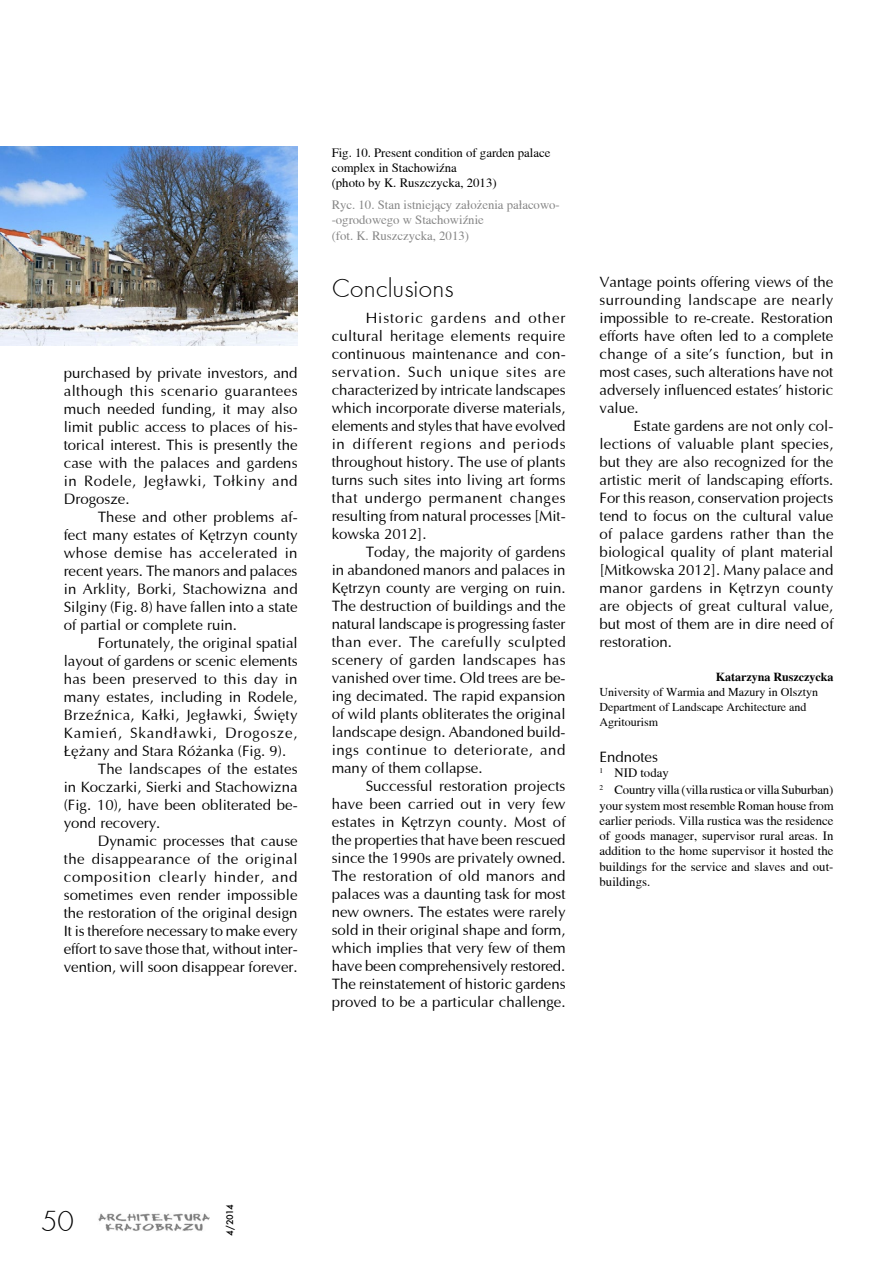
<style>
.page{position:relative;width:893px;height:1263px;background:#fff}
.page>*{position:absolute;margin:0;border:0;box-sizing:border-box;transform-origin:0 0}
.t1{font:30px "Futura TEE Ligh";color:#000}
.t2{font:27px "Futura TEE Ligh";color:#000}
.t3{font:15px/18px "Ottawa";color:#000;text-align:justify}
.t4{font:15px "Ottawa";letter-spacing:.02em;color:#000}
.t5{font:15px "Ottawa";letter-spacing:.03em;color:#000}
.t6{font:15px "Ottawa";letter-spacing:.05em;color:#000}
.t7{font:15px "Ottawa";letter-spacing:.055em;color:#000}
.t8{font:12.75px/15.3px "Toronto";color:#000}
.t9{font:12.75px/15.3px "Toronto";color:#878787}
.t10{font:12px/15px "Toronto";color:#000}
.t11{font:700 12px "Toronto";color:#000}
.t12{font:500 10.05px "Futura TEE";color:#000}
</style>
<div class="page">
<img style="left:98px;top:1213px;width:111px;height:18px">
<img style="left:0;top:147px;width:298px;height:198px">
<p class="t3" style="left:64px;top:364px;width:235px">purchased by private investors, and although this scenario guarantees much needed funding, it may also limit public access to places of his&shy;torical interest. This is presently the case with the palaces and gardens in Rodele, Jegławki, Tołkiny and Drogosze.</p>
<p class="t3" style="left:64px;top:508px;width:236px;text-indent:34px">These and other problems af&shy;fect many estates of Kętrzyn county whose demise has accelerated in recent years. The manors and palaces in Arklity, Borki, Stachowizna and Silginy (Fig. 8) have fallen into a state of partial or complete ruin.</p>
<p class="t3" style="left:98px;top:634px;width:201px">Fortunately, the original spatial</p>
<p class="t3" style="left:64px;top:652px;width:235px">layout of gardens or scenic elements</p>
<p class="t4" style="left:64px;top:670px;width:235px">has been preserved to this day in</p>
<p class="t3" style="left:64px;top:688px;width:235px">many estates, including in Rodele,</p>
<p class="t4" style="left:64px;top:706px;width:235px">Brzeźnica, Kałki, Jegławki, Święty</p>
<p class="t7" style="left:64px;top:724px;width:235px">Kamień, Skandławki, Drogosze,</p>
<p class="t3" style="left:64px;top:742px;width:224px">Łężany and Stara Różanka (Fig. 9).</p>
<p class="t3" style="left:98px;top:760px;width:201px">The landscapes of the estates</p>
<p class="t3" style="left:64px;top:778px;width:235px">in Koczarki, Sierki and Stachowizna</p>
<p class="t3" style="left:64px;top:796px;width:235px">(Fig. 10), have been obliterated be-</p>
<p class="t3" style="left:64px;top:814px;width:98px">yond recovery.</p>
<p class="t3" style="left:98px;top:832px;width:201px">Dynamic processes that cause</p>
<p class="t5" style="left:64px;top:850px;width:235px">the disappearance of the original</p>
<p class="t6" style="left:64px;top:868px;width:235px">composition clearly hinder, and</p>
<p class="t3" style="left:64px;top:886px;width:235px">sometimes even render impossible</p>
<p class="t3" style="left:64px;top:904px;width:235px">the restoration of the original design</p>
<p class="t3" style="left:64px;top:922px;width:235px">It is therefore necessary to make every</p>
<p class="t3" style="left:64px;top:940px;width:235px">effort to save those that, without inter-</p>
<p class="t3" style="left:64px;top:958px;width:235px">vention, will soon disappear forever.</p>
<p class="t8" style="left:332px;top:145px;width:220px">Fig. 10. Present condition of garden palace complex in Stachowiźna<br>(photo by K. Ruszczycka, 2013)</p>
<p class="t9" style="left:332px;top:197px;width:230px">Ryc. 10. Stan istniejący założenia pałacowo--ogrodowego w Stachowiźnie<br>(fot. K. Ruszczycka, 2013)</p>
<h2 class="t2" style="left:332px;top:272px;width:123px">Conclusions</h2>
<p class="t3" style="left:332px;top:309px;width:236px;text-indent:34px">Historic gardens and other cultural heritage elements require continuous maintenance and con&shy;servation. Such unique sites are characterized by intricate landscapes which incorporate diverse materials, elements and styles that have evolved in different regions and periods throughout history. The use of plants turns such sites into living art forms that undergo permanent changes resulting from natural processes [Mit&shy;kowska 2012].</p>
<p class="t3" style="left:332px;top:543px;width:236px;text-indent:34px">Today, the majority of gardens in abandoned manors and palaces in Kętrzyn county are verging on ruin.<br>The destruction of buildings and the natural landscape is progressing faster than ever. The carefully sculpted scenery of garden landscapes has vanished over time. Old trees are be&shy;ing decimated. The rapid expansion of wild plants obliterates the original landscape design. Abandoned build&shy;ings continue to deteriorate, and many of them collapse.</p>
<p class="t3" style="left:332px;top:777px;width:235px;text-indent:34px">Successful restoration projects have been carried out in very few estates in Kętrzyn county. Most of the properties that have been rescued since the 1990s are privately owned.<br>The restoration of old manors and palaces was a daunting task for most new owners. The estates were rarely sold in their original shape and form, which implies that very few of them have been comprehensively restored.<br>The reinstatement of historic gardens proved to be a particular challenge.</p>
<p class="t3" style="left:600px;top:273px;width:235px">Vantage points offering views of the surrounding landscape are nearly impossible to re-create. Restoration efforts have often led to a complete change of a site’s function, but in most cases, such alterations have not adversely influenced estates’ historic value.</p>
<p class="t3" style="left:600px;top:417px;width:235px;text-indent:34px">Estate gardens are not only col&shy;lections of valuable plant species, but they are also recognized for the artistic merit of landscaping efforts.<br>For this reason, conservation projects tend to focus on the cultural value of palace gardens rather than the biological quality of plant material [Mitkowska 2012]. Many palace and manor gardens in Kętrzyn county are objects of great cultural value, but most of them are in dire need of restoration.</p>
<p class="t11" style="left:716px;top:669px;width:119px">Katarzyna Ruszczycka</p>
<p class="t10" style="left:600px;top:684px;width:220px">University of Warmia and Mazury in Olsztyn<br>Department of Landscape Architecture and<br>Agritourism</p>
<p class="t3" style="left:600px;top:747px;width:60px">Endnotes</p>
<p class="t8" style="left:600px;top:764px;width:235px;line-height:17.4px"><sup>1</sup> NID today<br><sup>2</sup> Country villa (villa rustica or villa Suburban)</p>
<p class="t8" style="left:600px;top:797px;width:236px;text-align:justify">your system most resemble Roman house from earlier periods. Villa rustica was the residence of goods manager, supervisor rural areas. In addition to the home supervisor it hosted the buildings for the service and slaves and out&shy;buildings.</p>
<h1 class="t1" style="left:41px;top:1204px;width:34px">50</h1>
<p class="t12" style="left:224px;top:1236px;width:33px;rotate:-90deg">4/2014</p>
</div>
